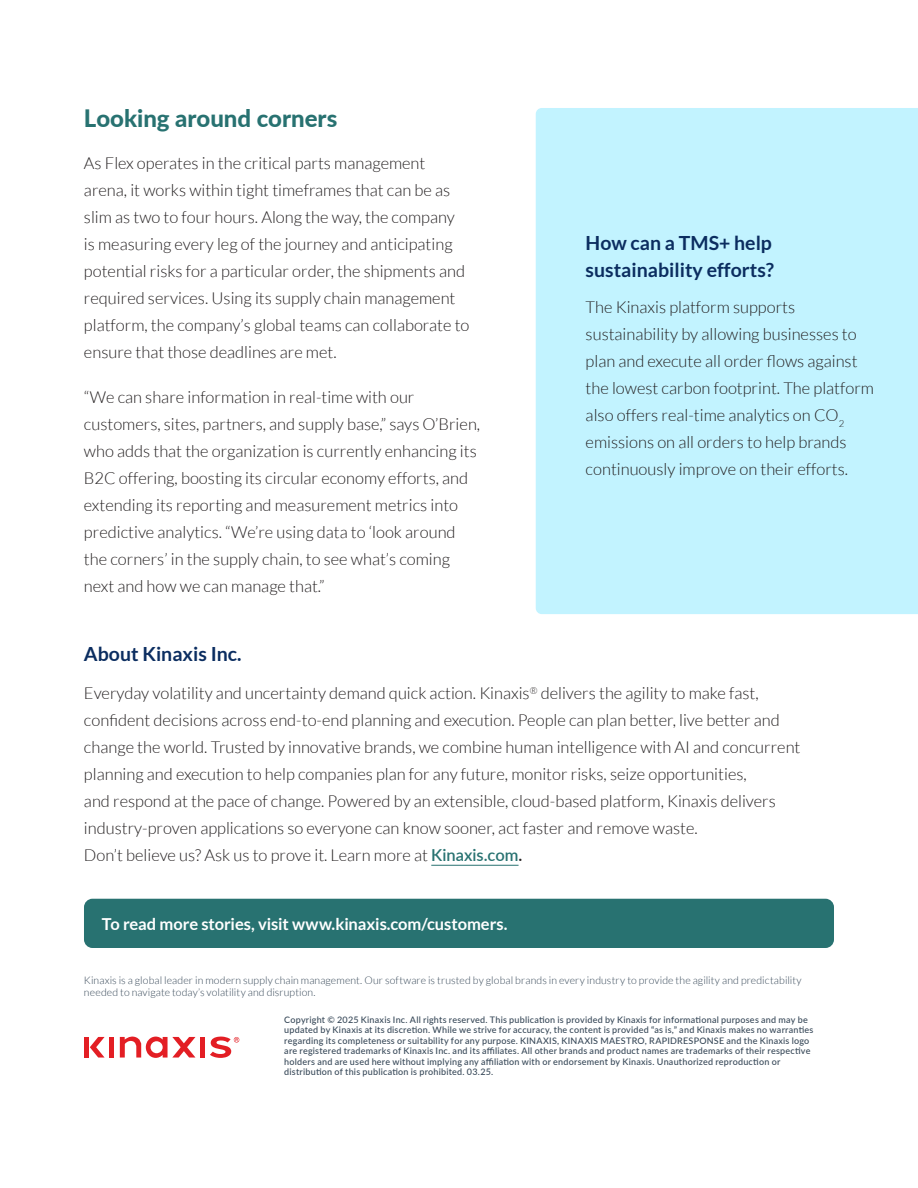
<style>
.page{position:relative;width:918px;height:1188px;background:#fff}
.page>*{position:absolute;margin:0;border:0;box-sizing:border-box;transform-origin:0 0}
.t1{font:800 24px "Lato";color:#287271}
.t2{font:700 19.5px/27px "Lato";color:#0b2d60}
.Body_Text{font:300 16.5px/27px "Lato";color:#231f20}
.t3{font:700 16.5px "Lato";letter-spacing:-.005em;color:#fff}
.t4{font:300 10.5px/12px "Lato";letter-spacing:.01em;color:#374858}
.t5{font:500 9px/10.5px "Lato";letter-spacing:.025em;color:#374858}
.s1{font-weight:600;color:#287271}
.s2{font-weight:600}
</style>
<div class="page">
<div style="left:536px;top:108px;width:382px;height:506px;background:#c2f3ff"></div>
<hr style="left:431px;top:865px;width:88px;height:1px;background:#287271">
<div style="left:84px;top:899px;width:750px;height:49px;background:#287271;border-radius:9px"></div>
<div style="left:109px;top:1037px;width:5px;height:21px;background:#e31e24"></div>
<svg style="left:210px;top:1037px;width:29px;height:21px"></svg>
<div style="left:200px;top:1037px;width:5px;height:21px;background:#e31e24"></div>
<div style="left:84px;top:1037px;width:5px;height:21px;background:#e31e24"></div>
<svg style="left:90px;top:1037px;width:15px;height:21px"></svg>
<svg style="left:120px;top:1037px;width:75px;height:21px"></svg>
<h3 class="t1" style="left:84px;top:101px;width:255px">Looking around corners</h3>
<p class="Body_Text" style="left:84px;top:150px;width:387px">As Flex operates in the critical parts management arena, it works within tight timeframes that can be as slim as two to four hours. Along the way, the company is measuring every leg of the journey and anticipating potential risks for a particular order, the shipments and required services. Using its supply chain management platform, the company’s global teams can collaborate to ensure that those deadlines are met.</p>
<p class="Body_Text" style="left:84px;top:384px;width:398px">“We can share information in real-time with our customers, sites, partners, and supply base,” says O’Brien, who adds that the organization is currently enhancing its B2C offering, boosting its circular economy efforts, and extending its reporting and measurement metrics into predictive analytics. “We’re using data to ‘look around the corners’ in the supply chain, to see what’s coming next and how we can manage that.”</p>
<h4 class="t2" style="left:586px;top:229px;width:190px">How can a TMS+ help sustainability efforts?</h4>
<p class="Body_Text" style="left:586px;top:294px;width:290px">The Kinaxis platform supports sustainability by allowing businesses to plan and execute all order flows against the lowest carbon footprint. The platform also offers real-time analytics on CO<sub>2 </sub>emissions on all orders to help brands continuously improve on their efforts.</p>
<h4 class="t2" style="left:84px;top:641px;width:159px">About Kinaxis Inc.</h4>
<p class="Body_Text" style="left:84px;top:680px;width:718px">Everyday volatility and uncertainty demand quick action. Kinaxis<sup>®</sup> delivers the agility to make fast, confident decisions across end-to-end planning and execution. People can plan better, live better and change the world. Trusted by innovative brands, we combine human intelligence with AI and concurrent planning and execution to help companies plan for any future, monitor risks, seize opportunities,<br>and respond at the pace of change. Powered by an extensible, cloud-based platform, Kinaxis delivers industry-proven applications so everyone can know sooner, act faster and remove waste.<br>Don’t believe us? Ask us to prove it. Learn more at <span class="s1">Kinaxis.com</span><span class="s2">.</span></p>
<p class="t3" style="left:102px;top:915px;width:407px">To read more stories, visit www.kinaxis.com/customers.</p>
<p class="t4" style="left:84px;top:974px;width:719px">Kinaxis is a global leader in modern supply chain management. Our software is trusted by global brands in every industry to provide the agility and predictability needed to navigate today’s volatility and disruption.</p>
<p class="t5" style="left:284px;top:1014px;width:531px">Copyright ©️ 2025 Kinaxis Inc. All rights reserved. This publication is provided by Kinaxis for informational purposes and may be updated by Kinaxis at its discretion. While we strive for accuracy, the content is provided “as is,” and Kinaxis makes no warranties regarding its completeness or suitability for any purpose. KINAXIS, KINAXIS MAESTRO, RAPIDRESPONSE and the Kinaxis logo are registered trademarks of Kinaxis Inc. and its affiliates. All other brands and product names are trademarks of their respective holders and are used here without implying any affiliation with or endorsement by Kinaxis. Unauthorized reproduction or distribution of this publication is prohibited. 03.25.</p>
</div>
